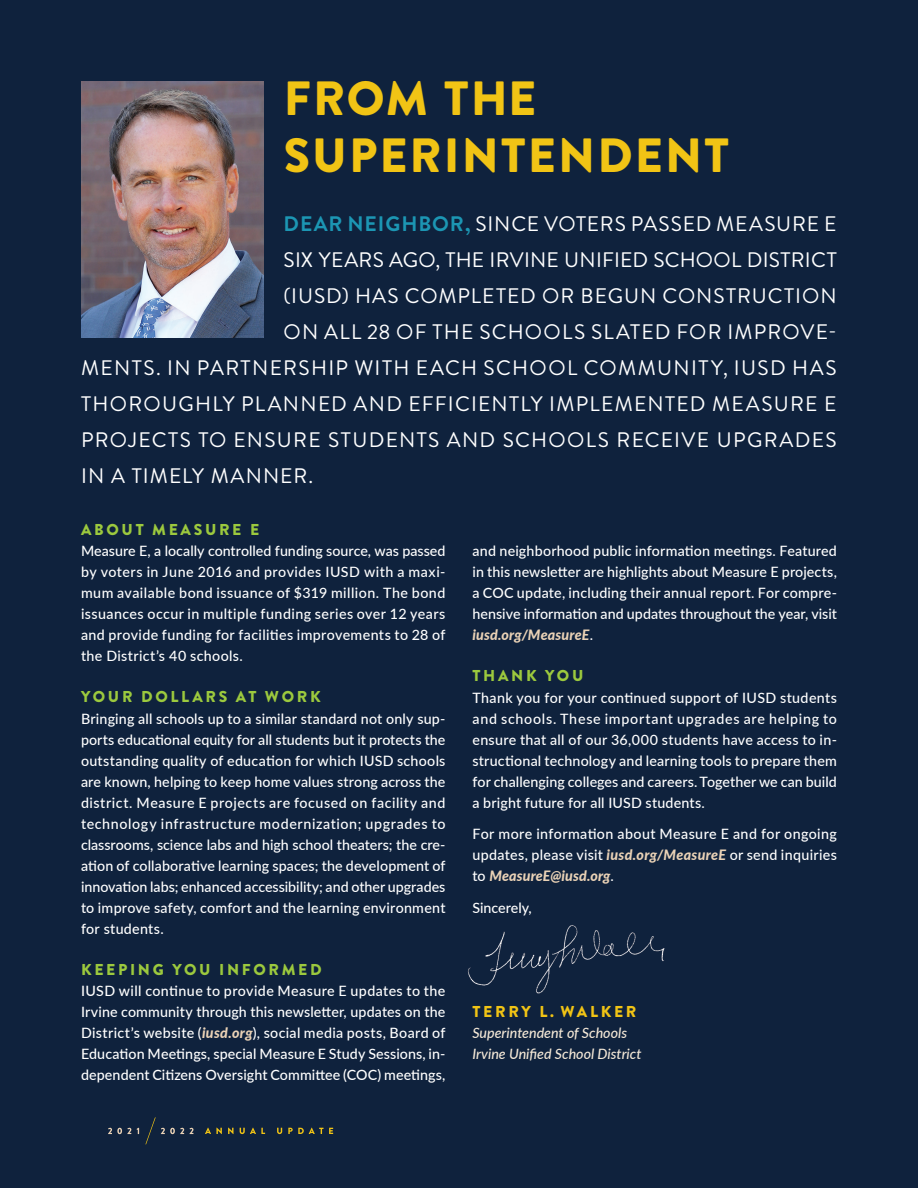
<style>
.page{position:relative;width:918px;height:1188px;background:#0f223d}
.page>*{position:absolute;margin:0;border:0;box-sizing:border-box;transform-origin:0 0}
.t1{font:900 48px/57.6px "Brandon Grotesque";letter-spacing:.045em;color:#f1c415}
.t2{font:21px "Brandon Grotesque";letter-spacing:.055em;color:#fff}
.t3{font:21px "Brandon Grotesque";letter-spacing:.01em;color:#fff}
.t4{font:900 15.75px "Brandon Grotesque";letter-spacing:.17em;color:#9cc93e}
.t5{font:900 15.75px "Brandon Grotesque";letter-spacing:.17em;color:#f1c415}
.t6{font:500 14.25px/21px "Lato";letter-spacing:.01em;color:#fff;text-align:justify}
.t7{font:italic 500 14.25px/21px "Lato";color:#f4e8d7}
.s1{font-weight:700;color:#1c96b3}
.s2{font-weight:800;font-style:italic;color:#ead2b6}
</style>
<div class="page">
<img style="left:467px;top:925px;width:198px;height:69px">
<img style="left:81px;top:81px;width:182px;height:257px">
<svg style="left:205px;top:1128px;width:128px;height:6px"></svg>
<svg style="left:145px;top:1117px;width:49px;height:27px"></svg>
<svg style="left:108px;top:1128px;width:31px;height:6px"></svg>
<h1 class="t1" style="left:284px;top:70px;width:447px">FROM THE<br>SUPERINTENDENT</h1>
<h2 class="t2" style="left:284px;top:209px;width:555px"><span class="s1">DEAR NEIGHBOR,</span> SINCE VOTERS PASSED MEASURE E</h2>
<h2 class="t3" style="left:284px;top:245px;width:555px">SIX YEARS AGO, THE IRVINE UNIFIED SCHOOL DISTRICT</h2>
<h2 class="t2" style="left:283px;top:281px;width:555px">(IUSD) HAS COMPLETED OR BEGUN CONSTRUCTION</h2>
<h2 class="t2" style="left:284px;top:317px;width:555px">ON ALL 28 OF THE SCHOOLS SLATED FOR IMPROVE-</h2>
<h2 class="t2" style="left:81px;top:353px;width:757px">MENTS. IN PARTNERSHIP WITH EACH SCHOOL COMMUNITY, IUSD HAS</h2>
<h2 class="t2" style="left:81px;top:389px;width:757px">THOROUGHLY PLANNED AND EFFICIENTLY IMPLEMENTED MEASURE E</h2>
<h2 class="t2" style="left:81px;top:425px;width:757px">PROJECTS TO ENSURE STUDENTS AND SCHOOLS RECEIVE UPGRADES</h2>
<h2 class="t2" style="left:81px;top:461px;width:234px">IN A TIMELY MANNER.</h2>
<p class="t4" style="left:81px;top:518px;width:180px">ABOUT MEASURE E</p>
<p class="t6" style="left:81px;top:540px;width:366px">Measure E, a locally controlled funding source, was passed by voters in June 2016 and provides IUSD with a maxi&shy;mum available bond issuance of $319 million. The bond issuances occur in multiple funding series over 12 years and provide funding for facilities improvements to 28 of the District’s 40 schools.</p>
<p class="t4" style="left:81px;top:686px;width:241px">YOUR DOLLARS AT WORK</p>
<p class="t6" style="left:81px;top:707px;width:366px">Bringing all schools up to a similar standard not only sup&shy;ports educational equity for all students but it protects the outstanding quality of education for which IUSD schools are known, helping to keep home values strong across the district. Measure E projects are focused on facility and technology infrastructure modernization; upgrades to classrooms, science labs and high school theaters; the cre&shy;ation of collaborative learning spaces; the development of innovation labs; enhanced accessibility; and other upgrades to improve safety, comfort and the learning environment for students.</p>
<p class="t4" style="left:81px;top:958px;width:242px">KEEPING YOU INFORMED</p>
<p class="t6" style="left:81px;top:980px;width:366px">IUSD will continue to provide Measure E updates to the Irvine community through this newsletter, updates on the District’s website (<span class="s2">iusd.org</span>), social media posts, Board of Education Meetings, special Measure E Study Sessions, in&shy;dependent Citizens Oversight Committee (COC) meetings,</p>
<p class="t6" style="left:472px;top:540px;width:366px">and neighborhood public information meetings. Featured in this newsletter are highlights about Measure E projects, a COC update, including their annual report. For compre&shy;hensive information and updates throughout the year, visit <span class="s2">iusd.org/MeasureE</span>.</p>
<p class="t4" style="left:473px;top:665px;width:112px">THANK YOU</p>
<p class="t6" style="left:472px;top:686px;width:366px">Thank you for your continued support of IUSD students and schools. These important upgrades are helping to ensure that all of our 36,000 students have access to in&shy;structional technology and learning tools to prepare them for challenging colleges and careers. Together we can build a bright future for all IUSD students.</p>
<p class="t6" style="left:472px;top:823px;width:366px">For more information about Measure E and for ongoing updates, please visit <span class="s2">iusd.org/MeasureE</span> or send inquiries to <span class="s2">MeasureE@iusd.org</span>.</p>
<p class="t6" style="left:472px;top:896px;width:61px">Sincerely,</p>
<p class="t5" style="left:473px;top:1000px;width:165px">TERRY L. WALKER</p>
<p class="t7" style="left:472px;top:1022px;width:171px">Superintendent of Schools<br>Irvine Unified School District</p>
</div>
